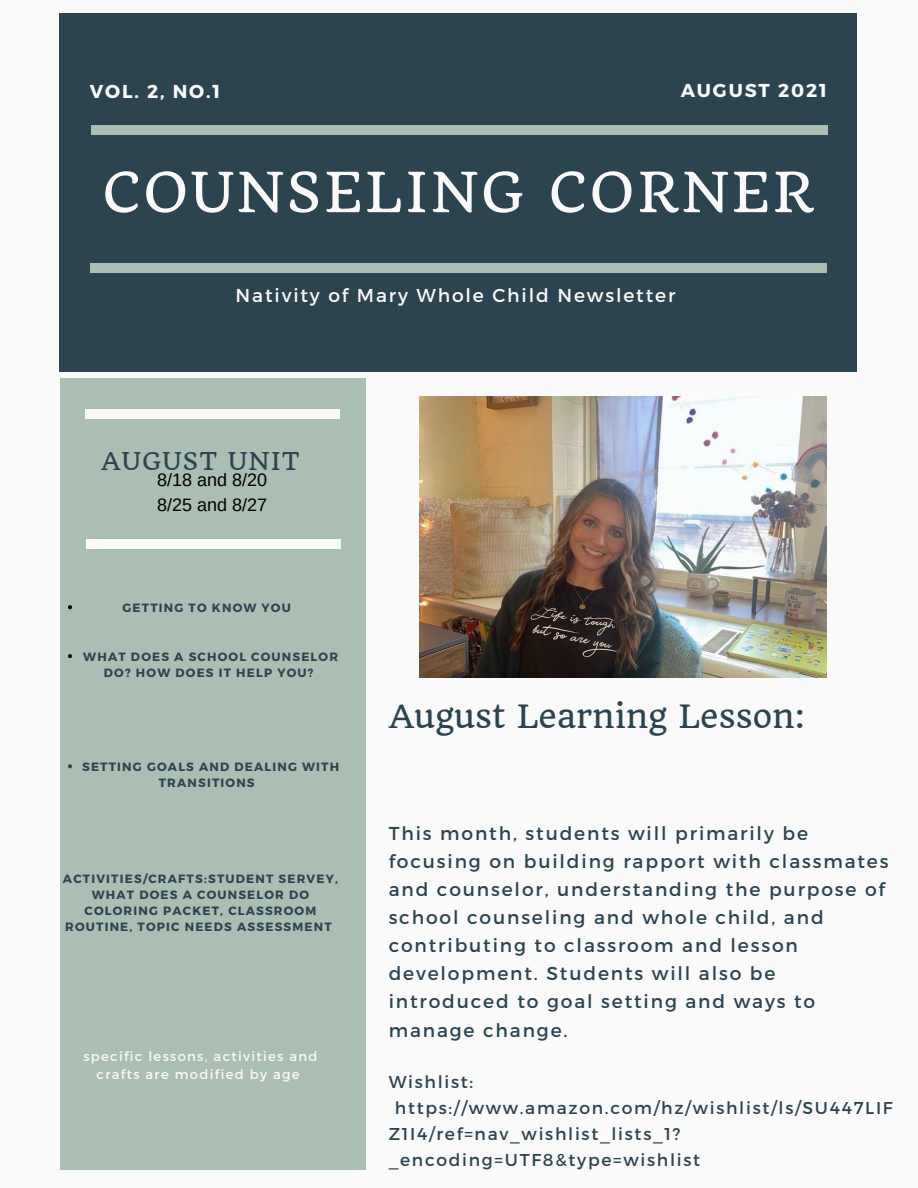
<style>
.page{position:relative;width:918px;height:1188px;background:#fafafa}
.page>*{position:absolute;margin:0;border:0;box-sizing:border-box;transform-origin:0 0}
.t1{font:54px "Quando";letter-spacing:.05em;color:#fafafa}
.t2{font:31.35px "Quando";color:#2c4450}
.t3{font:24px "Quando";letter-spacing:.05em;color:#2c4450}
.t4{font:18.6px/28.2px "Montserrat";letter-spacing:.1em;color:#2c4450}
.t5{font:18.6px "Montserrat";letter-spacing:.1em;color:#fafafa}
.t6{font:700 18.6px "Montserrat";letter-spacing:.1em;color:#fafafa}
.t7{font:18px "Arimo";color:#000}
.t8{font:17.1px "Montserrat";letter-spacing:.1em;color:#2c4450}
.t9{font:13.2px/18px "Montserrat";letter-spacing:.1em;color:#fafafa;text-align:center}
.t10{font:700 12px/16.4px "Montserrat";letter-spacing:.1em;color:#2c4450;text-align:center}
</style>
<div class="page">
<div style="left:60px;top:14px;width:797px;height:357px;background:#2c4450"></div>
<div style="left:60px;top:378px;width:305px;height:792px;background:#aabeb3"></div>
<div style="left:91px;top:126px;width:736px;height:9px;background:#aabeb3"></div>
<div style="left:90px;top:264px;width:737px;height:9px;background:#aabeb3"></div>
<svg style="left:68px;top:605px;width:4px;height:4px"></svg>
<svg style="left:68px;top:654px;width:4px;height:4px"></svg>
<svg style="left:68px;top:764px;width:4px;height:4px"></svg>
<div style="left:85px;top:409px;width:254px;height:9px;background:#fafafa"></div>
<div style="left:86px;top:539px;width:255px;height:9px;background:#fafafa"></div>
<img style="left:419px;top:396px;width:407px;height:281px">
<p class="t6" style="left:90px;top:79px;width:132px">VOL. 2, NO.1</p>
<p class="t6" style="left:681px;top:78px;width:148px">AUGUST 2021</p>
<p class="t1" style="left:102px;top:159px;width:713px">COUNSELING CORNER</p>
<p class="t5" style="left:236px;top:283px;width:441px">Nativity of Mary Whole Child Newsletter</p>
<p class="t3" style="left:101px;top:447px;width:200px">AUGUST UNIT</p>
<p class="t7" style="left:157px;top:470px;width:111px">8/18 and 8/20</p>
<p class="t7" style="left:157px;top:495px;width:111px">8/25 and 8/27</p>
<p class="t10" style="left:123px;top:599px;width:170px">GETTING TO KNOW YOU</p>
<p class="t10" style="left:83px;top:648px;width:256px">WHAT DOES A SCHOOL COUNSELOR<br>DO? HOW DOES IT HELP YOU?</p>
<p class="t10" style="left:159px;top:758px;width:182px;text-align:left;text-indent:-77px">SETTING GOALS AND DEALING WITH<br>TRANSITIONS</p>
<p class="t10" style="left:63px;top:869px;width:276px">ACTIVITIES/CRAFTS:STUDENT SERVEY,<br>WHAT DOES A COUNSELOR DO<br>COLORING PACKET, CLASSROOM<br>ROUTINE, TOPIC NEEDS ASSESSMENT</p>
<p class="t9" style="left:83px;top:1047px;width:236px">specific lessons, activities and crafts are modified by age</p>
<p class="t2" style="left:389px;top:697px;width:418px">August Learning Lesson:</p>
<p class="t4" style="left:389px;top:818px;width:501px">This month, students will primarily be focusing on building rapport with classmates and counselor, understanding the purpose of school counseling and whole child, and contributing to classroom and lesson development. Students will also be introduced to goal setting and ways to manage change.</p>
<p class="t8" style="left:389px;top:1071px;width:86px">Wishlist:</p>
<p class="t8" style="left:395px;top:1097px;width:500px">https://www.amazon.com/hz/wishlist/ls/SU447LIF</p>
<p class="t8" style="left:389px;top:1123px;width:293px">Z1I4/ref=nav_wishlist_lists_1?</p>
<p class="t8" style="left:389px;top:1149px;width:313px">_encoding=UTF8&amp;type=wishlist</p>
</div>
